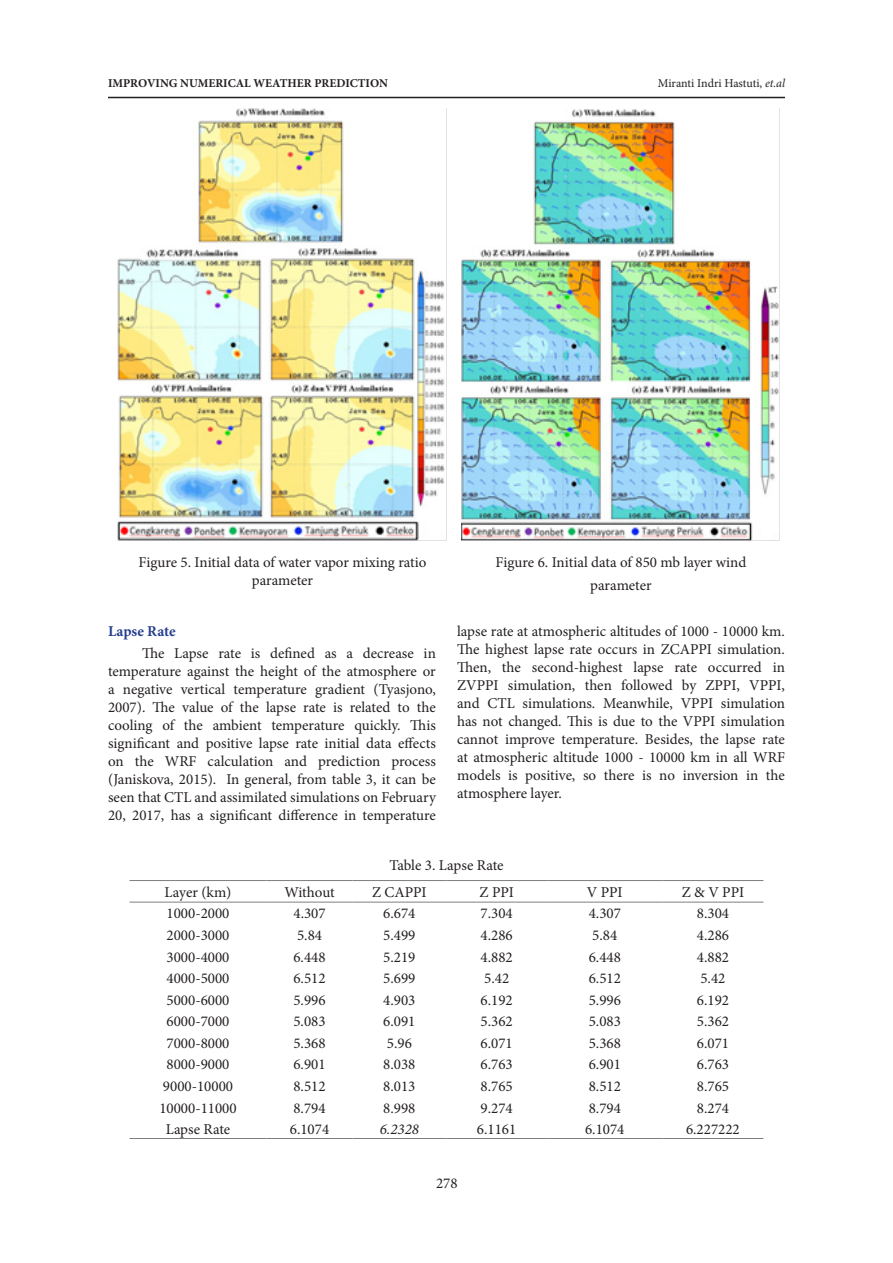
<style>
.page{position:relative;width:893px;height:1263px;background:#fff}
.page>*{position:absolute;margin:0;border:0;box-sizing:border-box;transform-origin:0 0}
.Teks{font:15px/18px "Minion Pro";color:#231f20;text-align:justify}
.Table{font:15px/18px "Minion Pro";color:#231f20;text-align:center}
.Sub_Normal{font:700 15px "Minion Pro";color:#253f8e}
.t1{font:italic 15px "Minion Pro";color:#231f20}
.t2{font:700 12px "Minion Pro";color:#231f20}
.t3{font:12px "Minion Pro";letter-spacing:-.005em;color:#231f20}
.s1{font-style:italic}
</style>
<div class="page">
<hr style="left:108px;top:97px;width:677px;height:1px;background:#231f20">
<img style="left:117px;top:108px;width:330px;height:433px">
<img style="left:461px;top:108px;width:319px;height:433px">
<hr style="left:130px;top:880px;width:137px;height:1px;background:#7f7f7f">
<hr style="left:267px;top:880px;width:86px;height:1px;background:#7f7f7f">
<hr style="left:353px;top:880px;width:93px;height:1px;background:#7f7f7f">
<hr style="left:446px;top:880px;width:101px;height:1px;background:#7f7f7f">
<hr style="left:547px;top:880px;width:115px;height:1px;background:#7f7f7f">
<hr style="left:662px;top:880px;width:101px;height:1px;background:#7f7f7f">
<hr style="left:130px;top:902px;width:137px;height:1px;background:#7f7f7f">
<hr style="left:267px;top:902px;width:86px;height:1px;background:#7f7f7f">
<hr style="left:353px;top:902px;width:93px;height:1px;background:#7f7f7f">
<hr style="left:446px;top:902px;width:101px;height:1px;background:#7f7f7f">
<hr style="left:547px;top:902px;width:115px;height:1px;background:#7f7f7f">
<hr style="left:662px;top:902px;width:101px;height:1px;background:#7f7f7f">
<hr style="left:130px;top:1138px;width:137px;height:1px;background:#7f7f7f">
<hr style="left:267px;top:1138px;width:86px;height:1px;background:#7f7f7f">
<hr style="left:353px;top:1138px;width:93px;height:1px;background:#7f7f7f">
<hr style="left:446px;top:1138px;width:101px;height:1px;background:#7f7f7f">
<hr style="left:547px;top:1138px;width:115px;height:1px;background:#7f7f7f">
<hr style="left:662px;top:1138px;width:101px;height:1px;background:#7f7f7f">
<p class="t2" style="left:108px;top:75px;width:281px">IMPROVING NUMERICAL WEATHER PREDICTION</p>
<p class="t3" style="left:658px;top:76px;width:129px">Miranti Indri Hastuti, <span class="s1">et.al</span></p>
<p class="Table" style="left:138px;top:553px;width:290px">Figure 5. Initial data of water vapor mixing ratio parameter</p>
<p class="Teks" style="left:496px;top:551px;width:252px;line-height:22.5px;text-align:center">Figure 6. Initial data of 850 mb layer wind parameter</p>
<p class="Teks" style="left:457px;top:622px;width:329px">lapse rate at atmospheric altitudes of 1000 - 10000 km.<br>The highest lapse rate occurs in ZCAPPI simulation.<br>Then, the second-highest lapse rate occurred in ZVPPI simulation, then followed by ZPPI, VPPI, and CTL simulations. Meanwhile, VPPI simulation has not changed. This is due to the VPPI simulation cannot improve temperature. Besides, the lapse rate at atmospheric altitude 1000 - 10000 km in all WRF models is positive, so there is no inversion in the atmosphere layer.</p>
<p class="Sub_Normal" style="left:108px;top:620px;width:69px">Lapse Rate</p>
<p class="Teks" style="left:108px;top:644px;width:329px;text-indent:34px">The Lapse rate is defined as a decrease in temperature against the height of the atmosphere or a negative vertical temperature gradient (Tyasjono, 2007). The value of the lapse rate is related to the cooling of the ambient temperature quickly. This significant and positive lapse rate initial data effects on the WRF calculation and prediction process (Janiskova, 2015). In general, from table 3, it can be seen that CTL and assimilated simulations on February 20, 2017, has a significant difference in temperature</p>
<p class="Table" style="left:389px;top:856px;width:116px">Table 3. Lapse Rate</p>
<p class="Teks" style="left:165px;top:883px;width:68px">Layer (km)</p>
<p class="Teks" style="left:284px;top:883px;width:52px">Without</p>
<p class="Teks" style="left:372px;top:883px;width:56px">Z CAPPI</p>
<p class="Teks" style="left:480px;top:883px;width:36px">Z PPI</p>
<p class="Teks" style="left:587px;top:883px;width:37px">V PPI</p>
<p class="Teks" style="left:682px;top:883px;width:64px">Z &amp; V PPI</p>
<p class="Teks" style="left:167px;top:905px;width:64px">1000-2000</p>
<p class="Teks" style="left:293px;top:905px;width:34px">4.307</p>
<p class="Teks" style="left:383px;top:905px;width:34px">6.674</p>
<p class="Teks" style="left:481px;top:905px;width:34px">7.304</p>
<p class="Teks" style="left:589px;top:905px;width:34px">4.307</p>
<p class="Teks" style="left:697px;top:905px;width:34px">8.304</p>
<p class="Teks" style="left:167px;top:926px;width:64px">2000-3000</p>
<p class="Teks" style="left:297px;top:926px;width:27px">5.84</p>
<p class="Teks" style="left:383px;top:926px;width:34px">5.499</p>
<p class="Teks" style="left:481px;top:926px;width:34px">4.286</p>
<p class="Teks" style="left:592px;top:926px;width:27px">5.84</p>
<p class="Teks" style="left:697px;top:926px;width:34px">4.286</p>
<p class="Teks" style="left:167px;top:948px;width:64px">3000-4000</p>
<p class="Teks" style="left:293px;top:948px;width:34px">6.448</p>
<p class="Teks" style="left:383px;top:948px;width:34px">5.219</p>
<p class="Teks" style="left:481px;top:948px;width:34px">4.882</p>
<p class="Teks" style="left:589px;top:948px;width:34px">6.448</p>
<p class="Teks" style="left:697px;top:948px;width:34px">4.882</p>
<p class="Teks" style="left:167px;top:969px;width:64px">4000-5000</p>
<p class="Teks" style="left:293px;top:969px;width:34px">6.512</p>
<p class="Teks" style="left:383px;top:969px;width:34px">5.699</p>
<p class="Teks" style="left:484px;top:969px;width:27px">5.42</p>
<p class="Teks" style="left:589px;top:969px;width:34px">6.512</p>
<p class="Teks" style="left:700px;top:969px;width:27px">5.42</p>
<p class="Teks" style="left:167px;top:991px;width:64px">5000-6000</p>
<p class="Teks" style="left:293px;top:991px;width:34px">5.996</p>
<p class="Teks" style="left:383px;top:991px;width:34px">4.903</p>
<p class="Teks" style="left:481px;top:991px;width:34px">6.192</p>
<p class="Teks" style="left:589px;top:991px;width:34px">5.996</p>
<p class="Teks" style="left:697px;top:991px;width:34px">6.192</p>
<p class="Teks" style="left:167px;top:1012px;width:64px">6000-7000</p>
<p class="Teks" style="left:293px;top:1012px;width:34px">5.083</p>
<p class="Teks" style="left:383px;top:1012px;width:34px">6.091</p>
<p class="Teks" style="left:481px;top:1012px;width:34px">5.362</p>
<p class="Teks" style="left:589px;top:1012px;width:34px">5.083</p>
<p class="Teks" style="left:697px;top:1012px;width:34px">5.362</p>
<p class="Teks" style="left:167px;top:1034px;width:64px">7000-8000</p>
<p class="Teks" style="left:293px;top:1034px;width:34px">5.368</p>
<p class="Teks" style="left:387px;top:1034px;width:27px">5.96</p>
<p class="Teks" style="left:481px;top:1034px;width:34px">6.071</p>
<p class="Teks" style="left:589px;top:1034px;width:34px">5.368</p>
<p class="Teks" style="left:697px;top:1034px;width:34px">6.071</p>
<p class="Teks" style="left:167px;top:1056px;width:64px">8000-9000</p>
<p class="Teks" style="left:293px;top:1056px;width:34px">6.901</p>
<p class="Teks" style="left:383px;top:1056px;width:34px">8.038</p>
<p class="Teks" style="left:481px;top:1056px;width:34px">6.763</p>
<p class="Teks" style="left:589px;top:1056px;width:34px">6.901</p>
<p class="Teks" style="left:697px;top:1056px;width:34px">6.763</p>
<p class="Teks" style="left:163px;top:1077px;width:72px">9000-10000</p>
<p class="Teks" style="left:293px;top:1077px;width:34px">8.512</p>
<p class="Teks" style="left:383px;top:1077px;width:34px">8.013</p>
<p class="Teks" style="left:481px;top:1077px;width:34px">8.765</p>
<p class="Teks" style="left:589px;top:1077px;width:34px">8.512</p>
<p class="Teks" style="left:697px;top:1077px;width:34px">8.765</p>
<p class="Teks" style="left:159px;top:1099px;width:79px">10000-11000</p>
<p class="Teks" style="left:293px;top:1099px;width:34px">8.794</p>
<p class="Teks" style="left:383px;top:1099px;width:34px">8.998</p>
<p class="Teks" style="left:481px;top:1099px;width:34px">9.274</p>
<p class="Teks" style="left:589px;top:1099px;width:34px">8.794</p>
<p class="Teks" style="left:697px;top:1099px;width:34px">8.274</p>
<p class="Teks" style="left:166px;top:1120px;width:66px">Lapse Rate</p>
<p class="Teks" style="left:290px;top:1120px;width:41px">6.1074</p>
<p class="t1" style="left:380px;top:1119px;width:41px">6.2328</p>
<p class="Teks" style="left:477px;top:1120px;width:41px">6.1161</p>
<p class="Teks" style="left:585px;top:1120px;width:41px">6.1074</p>
<p class="Teks" style="left:686px;top:1120px;width:55px">6.227222</p>
<p class="Teks" style="left:436px;top:1174px;width:23px">278</p>
</div>
